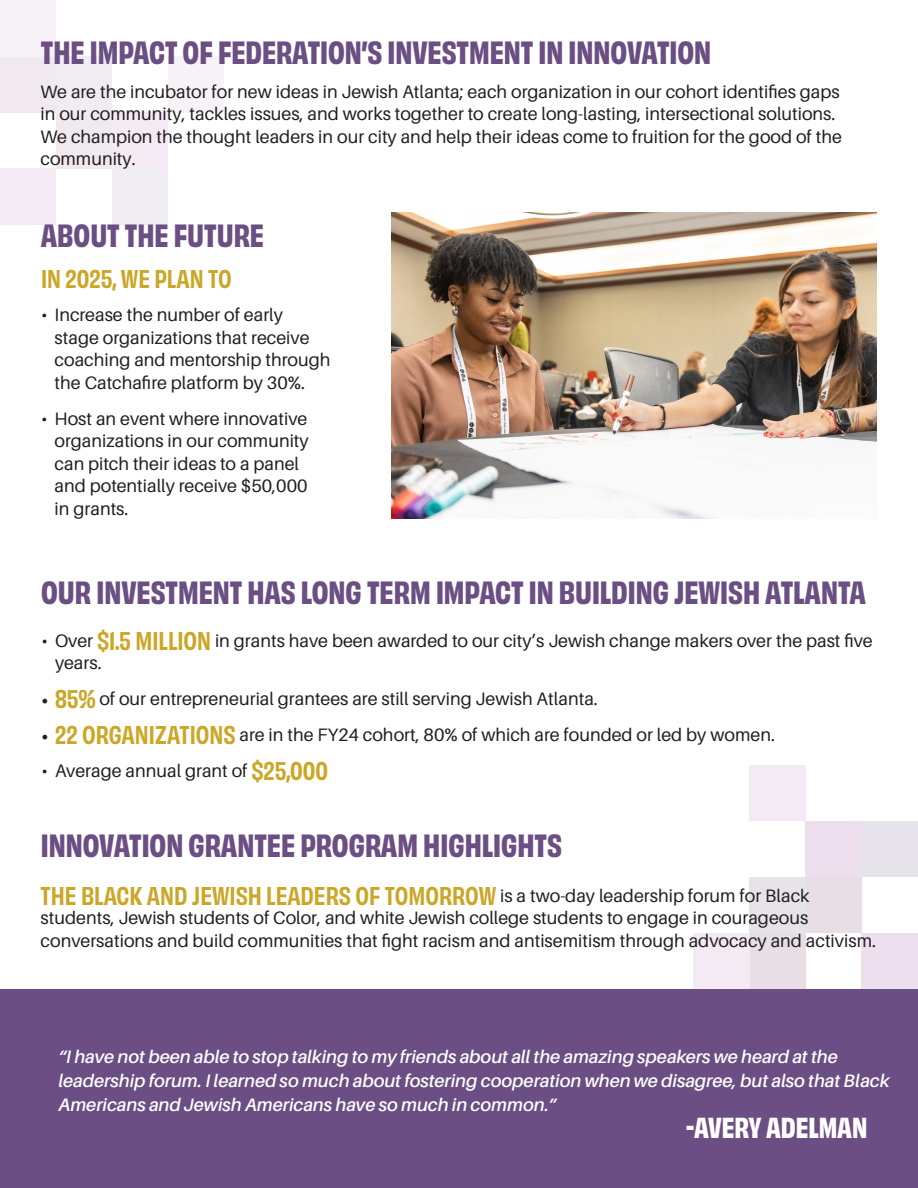
<style>
.page{position:relative;width:918px;height:1188px;background:#fff}
.page>*{position:absolute;margin:0;border:0;box-sizing:border-box;transform-origin:0 0}
.t1{font:700 30px "Obviously Narw";color:#6b4e83}
.t2{font:700 27px "Obviously Narw";color:#fff}
.t3{font:24px "Obviously Narw Semi";color:#cca627}
.t4{font:18px/22.5px "Aileron";color:#231f20}
.t5{font:italic 600 18px/24px "Aileron";color:#fff}
.s1{font-family:"Obviously Narw Semi";font-size:24px;color:#cca627}
.s2{font-family:"Minion Pro"}
.s3{font-family:"Aileron";font-size:18px;color:#231f20}
</style>
<div class="page">
<div style="left:0;top:169px;width:56px;height:56px;background:#f4ebf4"></div>
<div style="left:56px;top:113px;width:56px;height:56px;background:#f0eaef"></div>
<div style="left:0;top:56px;width:56px;height:57px;background:#f0eaef"></div>
<div style="left:56px;top:56px;width:56px;height:57px;background:#f0edf2"></div>
<div style="left:112px;top:113px;width:56px;height:56px;background:#f4ebf4"></div>
<div style="left:168px;top:56px;width:56px;height:57px;background:#f7f2f7"></div>
<div style="left:0;top:0;width:56px;height:56px;background:#f7f2f7"></div>
<div style="left:112px;top:169px;width:56px;height:56px;background:#f0edf2"></div>
<div style="left:0;top:989px;width:918px;height:199px;background:#6b4e83"></div>
<div style="left:862px;top:933px;width:56px;height:56px;background:#eddfee"></div>
<div style="left:805px;top:877px;width:57px;height:56px;background:#e7dee6"></div>
<div style="left:749px;top:933px;width:56px;height:56px;background:#e7dee6"></div>
<div style="left:749px;top:877px;width:56px;height:56px;background:#e7e3eb"></div>
<div style="left:805px;top:821px;width:57px;height:56px;background:#eddfee"></div>
<div style="left:749px;top:765px;width:56px;height:56px;background:#f3eaf3"></div>
<div style="left:693px;top:933px;width:56px;height:56px;background:#f3eaf3"></div>
<div style="left:862px;top:821px;width:56px;height:56px;background:#e7e3eb"></div>
<img style="left:392px;top:212px;width:485px;height:307px">
<p class="t1" style="left:41px;top:31px;width:672px">THE IMPACT OF FEDERATION’S INVESTMENT IN INNOVATION</p>
<p class="t4" style="left:40px;top:80px;width:803px">We are the incubator for new ideas in Jewish Atlanta; each organization in our cohort identifies gaps in our community, tackles issues, and works together to create long-lasting, intersectional solutions.<br>We champion the thought leaders in our city and help their ideas come to fruition for the good of the community.</p>
<p class="t1" style="left:41px;top:213px;width:225px">ABOUT THE FUTURE</p>
<p class="t3" style="left:41px;top:261px;width:192px">IN 2025, WE PLAN TO</p>
<p class="t4" style="left:55px;top:304px;width:277px;text-indent:-14px">• Increase the number of early stage organizations that receive coaching and mentorship through the Catchafire platform by 30%.</p>
<p class="t4" style="left:55px;top:408px;width:256px;text-indent:-14px">• Host an event where innovative organizations in our community can pitch their ideas to a panel and potentially receive $50,000 in grants.</p>
<p class="t1" style="left:41px;top:571px;width:826px">OUR INVESTMENT HAS LONG TERM IMPACT IN BUILDING JEWISH ATLANTA</p>
<p class="t4" style="left:55px;top:629px;width:819px;text-indent:-14px">• Over <span class="s1">$1.5 MILLION</span> in grants have been awarded to our city’s Jewish change makers over the past five years.</p>
<p class="t4" style="left:42px;top:688px;width:558px"><span class="s2">•</span> <span class="s1">85%</span> of our entrepreneurial grantees are still serving Jewish Atlanta.</p>
<p class="t4" style="left:42px;top:724px;width:735px"><span class="s2">•</span> <span class="s1">22 ORGANIZATIONS</span> are in the FY24 cohort, 80% of which are founded or led by women.</p>
<p class="t4" style="left:42px;top:760px;width:288px">• Average annual grant of <span class="s1">$25,000</span></p>
<p class="t1" style="left:41px;top:823px;width:523px">INNOVATION GRANTEE PROGRAM HIGHLIGHTS</p>
<p class="t3" style="left:41px;top:877px;width:771px">THE BLACK AND JEWISH LEADERS OF TOMORROW <span class="s3">is a two-day leadership forum for Black</span></p>
<p class="t4" style="left:41px;top:907px;width:837px">students, Jewish students of Color, and white Jewish college students to engage in courageous conversations and build communities that fight racism and antisemitism through advocacy and activism.</p>
<p class="t5" style="left:59px;top:1045px;width:833px">“I have not been able to stop talking to my friends about all the amazing speakers we heard at the leadership forum. I learned so much about fostering cooperation when we disagree, but also that Black<br>Americans and Jewish Americans have so much in common.”</p>
<p class="t2" style="left:686px;top:1108px;width:183px">-AVERY ADELMAN</p>
</div>
